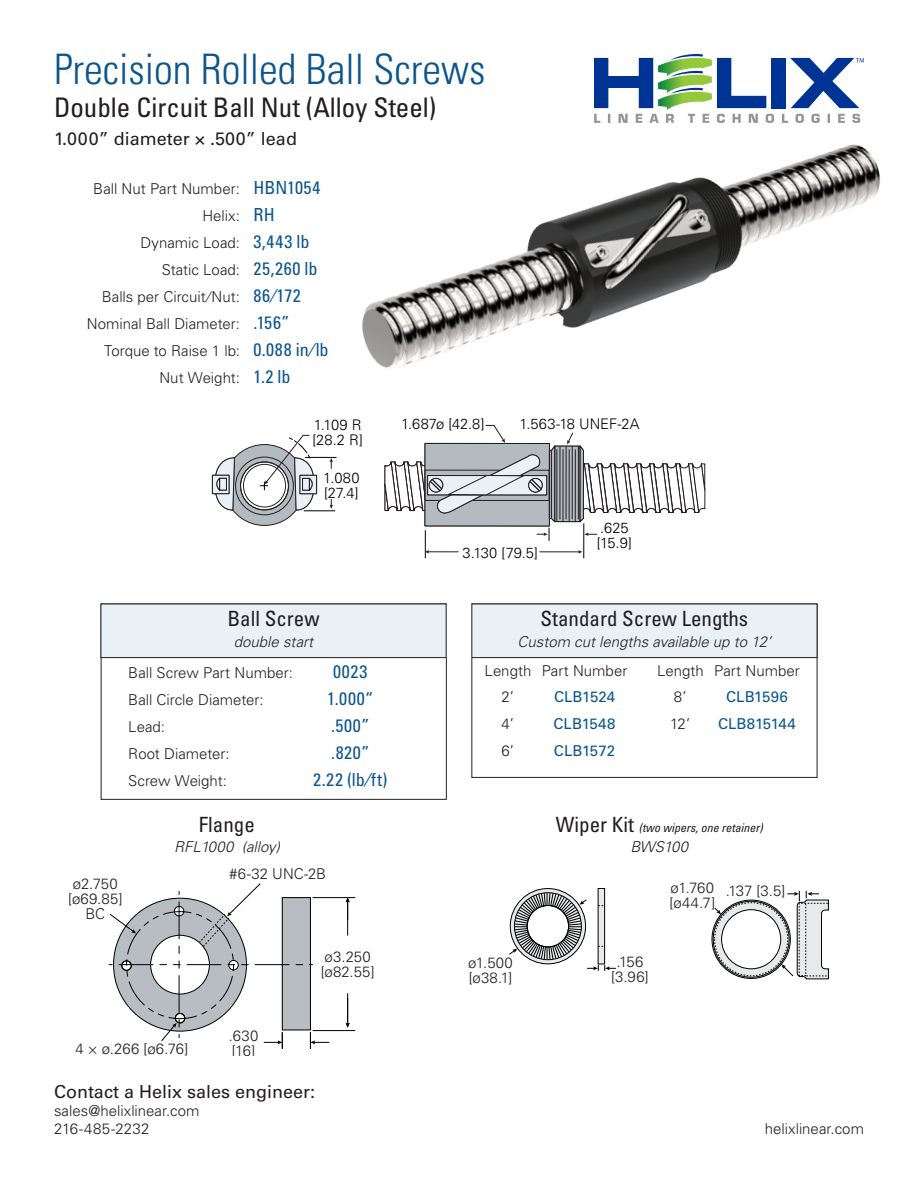
<style>
.page{position:relative;width:918px;height:1188px;background:#fff}
.page>*{position:absolute;margin:0;border:0;box-sizing:border-box;transform-origin:0 0}
.LEVEL_ONE__index{font:300 condensed 42px "Univers LT Pro";color:#0b558c}
.LEVEL_TWO__index{font:condensed 27px "Univers LT Pro";color:#231f20}
.TABLE__HEADER1{font:condensed 21px "Univers LT Pro";color:#231f20}
.LEVEL_THREE{font:18px "Univers LT Pro 55 Roman";color:#231f20}
.BALL_SCREW__table{font:condensed 18px "Univers LT Pro";letter-spacing:.04em;color:#0b558c}
.LIST_DATA{font:300 15px/18px "Univers LT Pro 45";color:#231f20}
.BALL_SCREW__table-2{font:300 15px "Univers LT Pro 45";color:#231f20}
.LEVEL_FOUR{font:italic 300 15px "Univers LT Pro 45";color:#231f20}
.STANDARD_LENGTHS__2-col{font:300 15px "Univers LT Pro 45";color:#231f20}
.STANDARD_LENGTHS__2-col-2{font:15px "Univers LT Pro 55 Roman";letter-spacing:.005em;color:#0b558c}
.t1{font:300 14.85px/14.9px "Univers LT Pro 45";letter-spacing:.01em;color:#231f20}
.t2{font:300 14.7px/15.1px "Univers LT Pro 45";color:#000}
.TABLE__HEADER1-2{font:italic condensed 12px "Univers LT Pro";color:#231f20}
.s1{font-family:"Univers LT Pro";font-weight:400;font-stretch:condensed;font-size:18px;color:#0b558c}
.s2{font-style:normal;font-size:21px}
</style>
<div class="page">
<hr style="left:347px;top:901px;width:1px;height:34px;background:#000">
<svg style="left:346px;top:898px;width:4px;height:22px"></svg>
<hr style="left:347px;top:993px;width:1px;height:31px;background:#000">
<svg style="left:346px;top:998px;width:4px;height:30px"></svg>
<hr style="left:313px;top:1030px;width:42px;height:1px;background:#000">
<hr style="left:313px;top:897px;width:42px;height:1px;background:#000">
<svg style="left:109px;top:883px;width:220px;height:166px"></svg>
<svg style="left:509px;top:888px;width:107px;height:83px"></svg>
<svg style="left:711px;top:891px;width:118px;height:88px"></svg>
<div style="left:101px;top:604px;width:345px;height:54px;background:#e9f0f6"></div>
<div style="left:101px;top:604px;width:345px;height:54px;border:1px solid #231f20"></div>
<div style="left:472px;top:604px;width:345px;height:54px;background:#e9f0f6"></div>
<div style="left:472px;top:604px;width:345px;height:54px;border:1px solid #231f20"></div>
<div style="left:300px;top:475px;width:17px;height:19px;border:1px solid #231f20"></div>
<div style="left:212px;top:475px;width:17px;height:19px;border:1px solid #231f20"></div>
<hr style="left:584px;top:523px;width:1px;height:35px;background:#000">
<hr style="left:305px;top:457px;width:32px;height:1px;background:#000">
<hr style="left:304px;top:511px;width:31px;height:1px;background:#000">
<svg style="left:213px;top:435px;width:103px;height:91px"></svg>
<img style="left:318px;top:54px;width:562px;height:499px">
<p class="LEVEL_ONE__index" style="left:54px;top:41px;width:433px">Precision Rolled Ball Screws</p>
<p class="LEVEL_TWO__index" style="left:54px;top:90px;width:384px">Double Circuit Ball Nut (Alloy Steel)</p>
<p class="LEVEL_THREE" style="left:54px;top:126px;width:244px">1.000” diameter × .500” lead</p>
<p class="LIST_DATA" style="left:93px;top:180px;width:229px">Ball Nut Part Number: <span class="s1">HBN1054</span></p>
<p class="LIST_DATA" style="left:202px;top:207px;width:74px">Helix: <span class="s1">RH</span></p>
<p class="LIST_DATA" style="left:140px;top:234px;width:171px">Dynamic Load: <span class="s1">3,443 lb</span></p>
<p class="LIST_DATA" style="left:162px;top:261px;width:157px">Static Load: <span class="s1">25,260 lb</span></p>
<p class="LIST_DATA" style="left:102px;top:288px;width:201px">Balls per Circuit/Nut: <span class="s1">86/172</span></p>
<p class="LIST_DATA" style="left:87px;top:315px;width:204px">Nominal Ball Diameter: <span class="s1">.156”</span></p>
<p class="LIST_DATA" style="left:104px;top:342px;width:226px">Torque to Raise 1 lb: <span class="s1">0.088 in/ lb</span></p>
<p class="LIST_DATA" style="left:159px;top:369px;width:133px">Nut Weight: <span class="s1">1.2 lb</span></p>
<p class="t2" style="left:313px;top:417px;width:52px">1.109 R [28.2 R]</p>
<p class="t2" style="left:323px;top:470px;width:38px">1.080 [27.4]</p>
<p class="t2" style="left:401px;top:416px;width:85px">1.687ø [42.8]</p>
<p class="t2" style="left:519px;top:416px;width:122px">1.563-18 UNEF-2A</p>
<p class="t2" style="left:463px;top:545px;width:77px">3.130 [79.5]</p>
<p class="t2" style="left:597px;top:520px;width:37px">.625 [15.9]</p>
<p class="TABLE__HEADER1" style="left:227px;top:605px;width:94px">Ball Screw</p>
<p class="LEVEL_FOUR" style="left:234px;top:632px;width:81px">double start</p>
<p class="BALL_SCREW__table-2" style="left:128px;top:663px;width:166px">Ball Screw Part Number:</p>
<p class="BALL_SCREW__table" style="left:333px;top:660px;width:36px">0023</p>
<p class="BALL_SCREW__table-2" style="left:128px;top:690px;width:137px">Ball Circle Diameter:</p>
<p class="BALL_SCREW__table" style="left:327px;top:687px;width:47px">1.000“</p>
<p class="BALL_SCREW__table-2" style="left:128px;top:717px;width:38px">Lead:</p>
<p class="BALL_SCREW__table" style="left:331px;top:714px;width:40px">.500”</p>
<p class="BALL_SCREW__table-2" style="left:128px;top:744px;width:103px">Root Diameter:</p>
<p class="BALL_SCREW__table" style="left:331px;top:741px;width:40px">.820”</p>
<p class="BALL_SCREW__table-2" style="left:128px;top:771px;width:100px">Screw Weight:</p>
<p class="BALL_SCREW__table" style="left:313px;top:768px;width:76px">2.22 (lb/ft)</p>
<p class="t1" style="left:68px;top:876px;width:56px;text-align:center">ø2.750 [ø69.85]<br>BC</p>
<p class="TABLE__HEADER1" style="left:199px;top:811px;width:57px">Flange</p>
<p class="LEVEL_FOUR" style="left:174px;top:838px;width:107px">RFL1000 (alloy)</p>
<p class="t1" style="left:229px;top:866px;width:99px">#6-32 UNC-2B</p>
<p class="t1" style="left:321px;top:949px;width:55px">ø3.250 [ø82.55]</p>
<p class="t1" style="left:75px;top:1041px;width:114px">4 × ø.266 [ø6.76]</p>
<p class="t1" style="left:229px;top:1028px;width:31px">.630 [16]</p>
<p class="LEVEL_THREE" style="left:54px;top:1079px;width:263px">Contact a Helix sales engineer:</p>
<p class="LIST_DATA" style="left:54px;top:1101px;width:147px">sales@helixlinear.com<br>216-485-2232</p>
<p class="TABLE__HEADER1" style="left:541px;top:605px;width:209px">Standard Screw Lengths</p>
<p class="LEVEL_FOUR" style="left:518px;top:632px;width:255px">Custom cut lengths available up to 12’</p>
<p class="STANDARD_LENGTHS__2-col" style="left:485px;top:661px;width:144px">Length Part Number</p>
<p class="STANDARD_LENGTHS__2-col" style="left:501px;top:687px;width:14px">2’</p>
<p class="STANDARD_LENGTHS__2-col-2" style="left:554px;top:687px;width:62px">CLB1524</p>
<p class="STANDARD_LENGTHS__2-col" style="left:502px;top:714px;width:14px">4’</p>
<p class="STANDARD_LENGTHS__2-col-2" style="left:554px;top:713px;width:64px">CLB1548</p>
<p class="STANDARD_LENGTHS__2-col" style="left:501px;top:741px;width:14px">6’</p>
<p class="STANDARD_LENGTHS__2-col-2" style="left:554px;top:740px;width:63px">CLB1572</p>
<p class="STANDARD_LENGTHS__2-col" style="left:657px;top:661px;width:144px">Length Part Number</p>
<p class="STANDARD_LENGTHS__2-col" style="left:674px;top:687px;width:14px">8’</p>
<p class="STANDARD_LENGTHS__2-col-2" style="left:726px;top:687px;width:63px">CLB1596</p>
<p class="STANDARD_LENGTHS__2-col" style="left:670px;top:714px;width:22px">12’</p>
<p class="STANDARD_LENGTHS__2-col-2" style="left:718px;top:713px;width:79px">CLB815144</p>
<p class="TABLE__HEADER1-2" style="left:556px;top:820px;width:208px"><span class="s2">Wiper Kit</span> (two wipers, one retainer)</p>
<p class="LEVEL_FOUR" style="left:630px;top:838px;width:59px">BWS100</p>
<p class="t1" style="left:468px;top:955px;width:46px">ø1.500 [ø38.1]</p>
<p class="t1" style="left:611px;top:954px;width:39px;text-align:center">.156 [3.96]</p>
<p class="t1" style="left:670px;top:880px;width:47px">ø1.760 [ø44.7]</p>
<p class="t1" style="left:726px;top:883px;width:61px">.137 [3.5]</p>
<p class="LIST_DATA" style="left:765px;top:1119px;width:101px">helixlinear.com</p>
</div>
